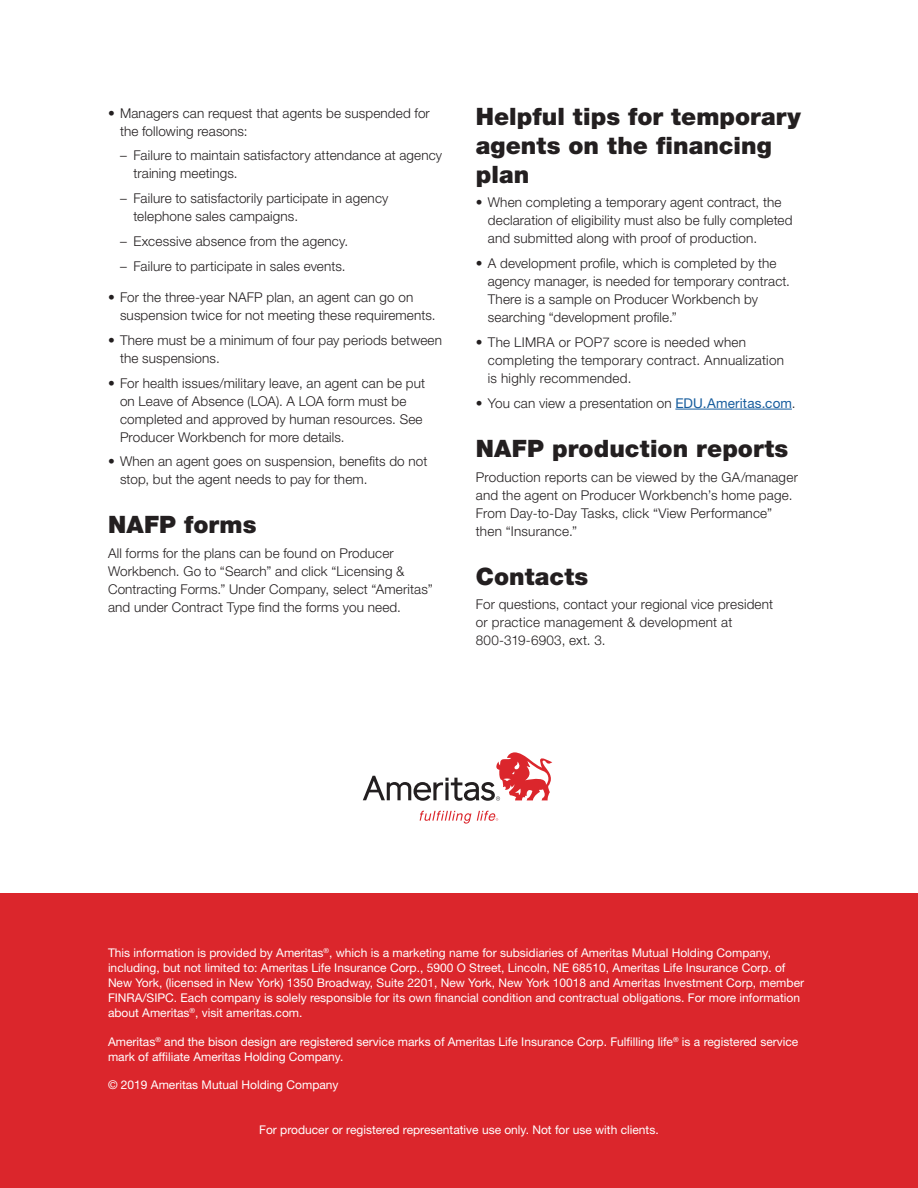
<style>
.page{position:relative;width:918px;height:1188px;background:#fff}
.page>*{position:absolute;margin:0;border:0;box-sizing:border-box;transform-origin:0 0}
.t1{font:900 24px/28.8px "Helvetica Neue LT Std";letter-spacing:.005em;color:#231f20}
.t2{font:300 13.5px/18px "Helvetica Neue LT Std";letter-spacing:.01em;color:#231f20}
.t3{font:12px/15px "Helvetica Neue LT Std";color:#fff}
.s1{font-weight:400;color:#175d9e}
</style>
<div class="page">
<div style="left:0;top:893px;width:918px;height:295px;background:#db262c"></div>
<svg style="left:420px;top:811px;width:78px;height:13px"></svg>
<svg style="left:363px;top:752px;width:189px;height:49px"></svg>
<hr style="left:675px;top:409px;width:117px;height:1px;background:#175d9e">
<p class="t2" style="left:120px;top:104px;width:311px;text-indent:-12px">• Managers can request that agents be suspended for the following reasons:</p>
<p class="t2" style="left:134px;top:146px;width:310px;text-indent:-14px">– Failure to maintain satisfactory attendance at agency training meetings.</p>
<p class="t2" style="left:134px;top:189px;width:256px;text-indent:-14px">– Failure to satisfactorily participate in agency telephone sales campaigns.</p>
<p class="t2" style="left:120px;top:232px;width:230px">– Excessive absence from the agency.</p>
<p class="t2" style="left:120px;top:257px;width:227px">– Failure to participate in sales events.</p>
<p class="t2" style="left:120px;top:288px;width:317px;text-indent:-12px">• For the three-year NAFP plan, an agent can go on suspension twice for not meeting these requirements.</p>
<p class="t2" style="left:120px;top:331px;width:324px;text-indent:-12px">• There must be a minimum of four pay periods between the suspensions.</p>
<p class="t2" style="left:120px;top:374px;width:307px;text-indent:-12px">• For health issues/military leave, an agent can be put on Leave of Absence (LOA). A LOA form must be completed and approved by human resources. See Producer Workbench for more details.</p>
<p class="t2" style="left:120px;top:452px;width:309px;text-indent:-12px">• When an agent goes on suspension, benefits do not stop, but the agent needs to pay for them.</p>
<h1 class="t1" style="left:108px;top:510px;width:150px">NAFP forms</h1>
<p class="t2" style="left:108px;top:544px;width:326px">All forms for the plans can be found on Producer Workbench. Go to “Search” and click “Licensing &amp; Contracting Forms.” Under Company, select “Ameritas” and under Contract Type find the forms you need.</p>
<h1 class="t1" style="left:476px;top:102px;width:327px">Helpful tips for temporary agents on the financing plan</h1>
<p class="t2" style="left:488px;top:193px;width:306px;text-indent:-12px">• When completing a temporary agent contract, the declaration of eligibility must also be fully completed and submitted along with proof of production.</p>
<p class="t2" style="left:488px;top:254px;width:304px;text-indent:-12px">• A development profile, which is completed by the agency manager, is needed for temporary contract.<br>There is a sample on Producer Workbench by searching “development profile.”</p>
<p class="t2" style="left:488px;top:333px;width:298px;text-indent:-12px">• The LIMRA or POP7 score is needed when completing the temporary contract. Annualization is highly recommended.</p>
<p class="t2" style="left:476px;top:394px;width:321px">• You can view a presentation on <span class="s1">EDU.Ameritas.com</span>.</p>
<h1 class="t1" style="left:476px;top:434px;width:314px">NAFP production reports</h1>
<p class="t2" style="left:476px;top:467px;width:324px">Production reports can be viewed by the GA/manager and the agent on Producer Workbench’s home page.<br>From Day-to-Day Tasks, click “View Performance” then “Insurance.”</p>
<h1 class="t1" style="left:476px;top:562px;width:114px">Contacts</h1>
<p class="t2" style="left:476px;top:595px;width:299px">For questions, contact your regional vice president or practice management &amp; development at<br>800-319-6903, ext. 3.</p>
<p class="t3" style="left:108px;top:945px;width:698px">This information is provided by Ameritas<sup>®</sup>, which is a marketing name for subsidiaries of Ameritas Mutual Holding Company, including, but not limited to: Ameritas Life Insurance Corp., 5900 O Street, Lincoln, NE 68510, Ameritas Life Insurance Corp. of New York, (licensed in New York) 1350 Broadway, Suite 2201, New York, New York 10018 and Ameritas Investment Corp, member FINRA/SIPC. Each company is solely responsible for its own financial condition and contractual obligations. For more information about Ameritas<sup>®</sup>, visit ameritas.com.</p>
<p class="t3" style="left:108px;top:1034px;width:692px">Ameritas<sup>®</sup> and the bison design are registered service marks of Ameritas Life Insurance Corp. Fulfilling life<sup>®</sup> is a registered service mark of affiliate Ameritas Holding Company.</p>
<p class="t3" style="left:108px;top:1077px;width:232px">© 2019 Ameritas Mutual Holding Company</p>
<p class="t3" style="left:259px;top:1122px;width:401px">For producer or registered representative use only. Not for use with clients.</p>
</div>
